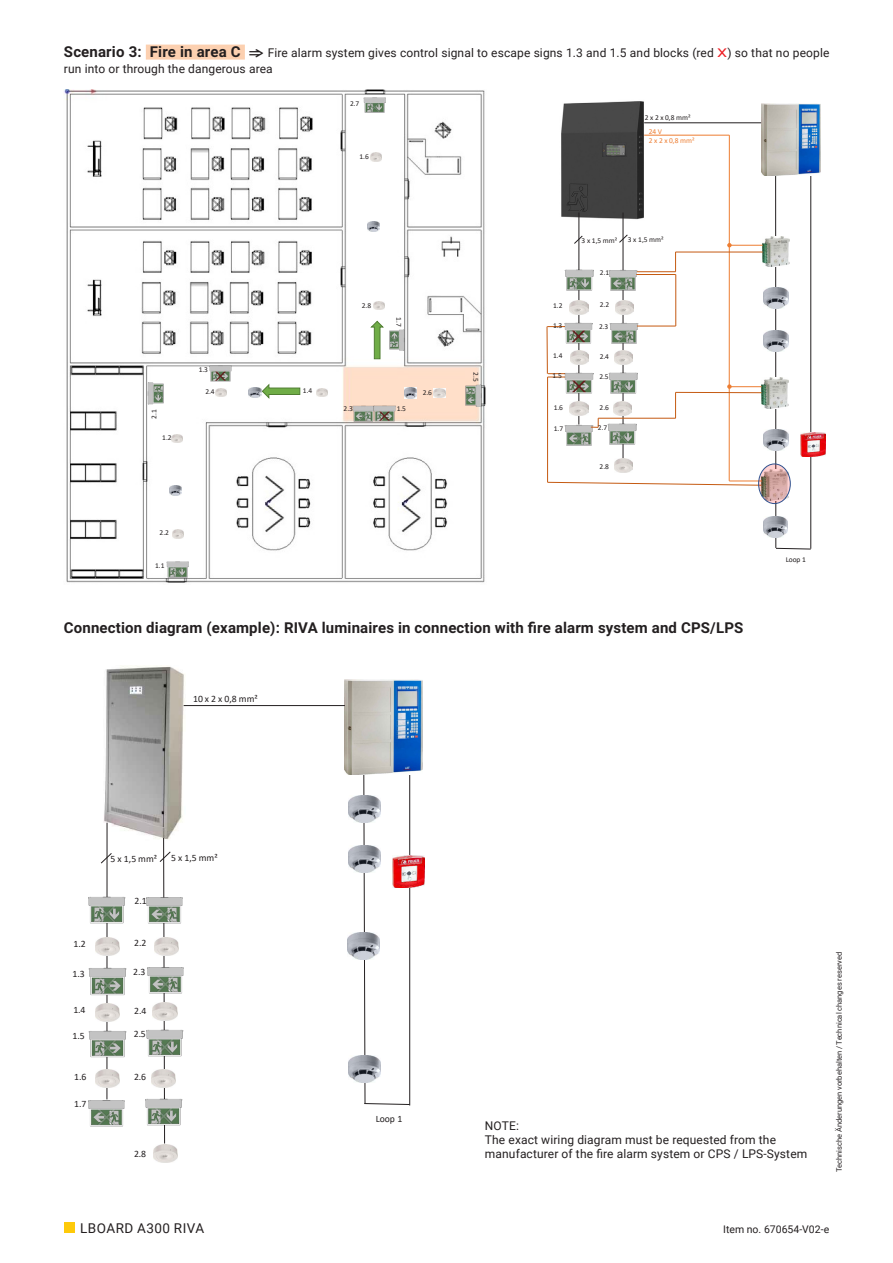
<style>
.page{position:relative;width:893px;height:1263px;background:#fff}
.page>*{position:absolute;margin:0;border:0;box-sizing:border-box;transform-origin:0 0}
.t1{font:700 15px "Roboto";letter-spacing:.01em;color:#231f20}
.t2{font:13.5px "Roboto";letter-spacing:.035em;color:#231f20}
.t3{font:12px/14.4px "Roboto";letter-spacing:.01em;color:#231f20}
.t4{font:10.5px "Roboto";color:#231f20}
.t5{font:9.75px "Calibri";letter-spacing:.005em;color:#231f20}
.t6{font:7.5px "Calibri";letter-spacing:.005em;color:#231f20}
.t7{font:7.5px "Roboto";color:#231f20}
.t8{font:7.5px/8.9px "Calibri";color:#ed7d31}
.s1{font-weight:900;color:#ee1d23}
</style>
<div class="page">
<div style="left:64px;top:1222px;width:10px;height:11px;background:#feca0a"></div>
<div style="left:146px;top:45px;width:99px;height:15px;background:#fcd0b0"></div>
<img style="left:64px;top:89px;width:422px;height:494px">
<img style="left:352px;top:406px;width:43px;height:15px">
<img style="left:363px;top:97px;width:22px;height:16px">
<img style="left:465px;top:385px;width:16px;height:22px">
<img style="left:166px;top:562px;width:22px;height:15px">
<img style="left:148px;top:382px;width:15px;height:22px">
<svg style="left:370px;top:153px;width:12px;height:8px"></svg>
<svg style="left:373px;top:301px;width:12px;height:9px"></svg>
<svg style="left:172px;top:434px;width:11px;height:8px"></svg>
<svg style="left:434px;top:389px;width:11px;height:8px"></svg>
<svg style="left:172px;top:530px;width:12px;height:8px"></svg>
<svg style="left:316px;top:388px;width:11px;height:9px"></svg>
<svg style="left:216px;top:388px;width:11px;height:9px"></svg>
<img style="left:389px;top:329px;width:16px;height:22px">
<img style="left:209px;top:366px;width:22px;height:15px">
<svg style="left:369px;top:320px;width:15px;height:40px"></svg>
<img style="left:561px;top:101px;width:86px;height:123px">
<hr style="left:579px;top:212px;width:1px;height:212px;background:#231f20">
<svg style="left:547px;top:326px;width:17px;height:1px"></svg>
<svg style="left:776px;top:548px;width:34px;height:1px"></svg>
<hr style="left:810px;top:143px;width:1px;height:406px;background:#231f20">
<hr style="left:775px;top:175px;width:1px;height:373px;background:#231f20">
<hr style="left:623px;top:212px;width:1px;height:246px;background:#231f20">
<img style="left:761px;top:103px;width:59px;height:72px">
<img style="left:761px;top:377px;width:27px;height:31px">
<img style="left:801px;top:432px;width:25px;height:25px">
<img style="left:609px;top:269px;width:29px;height:21px">
<img style="left:564px;top:269px;width:29px;height:21px">
<img style="left:763px;top:236px;width:26px;height:31px">
<img style="left:764px;top:287px;width:24px;height:21px">
<img style="left:764px;top:331px;width:24px;height:21px">
<img style="left:761px;top:470px;width:27px;height:31px">
<img style="left:764px;top:429px;width:24px;height:21px">
<img style="left:763px;top:517px;width:25px;height:20px">
<img style="left:609px;top:322px;width:29px;height:21px">
<img style="left:608px;top:372px;width:30px;height:21px">
<img style="left:564px;top:424px;width:29px;height:22px">
<img style="left:570px;top:301px;width:18px;height:14px">
<img style="left:614px;top:350px;width:19px;height:14px">
<img style="left:570px;top:351px;width:19px;height:14px">
<img style="left:615px;top:300px;width:19px;height:14px">
<img style="left:613px;top:402px;width:19px;height:14px">
<img style="left:570px;top:401px;width:18px;height:14px">
<img style="left:614px;top:459px;width:19px;height:14px">
<hr style="left:644px;top:123px;width:117px;height:1px;background:#231f20">
<hr style="left:729px;top:135px;width:1px;height:346px;background:#ed7d31">
<hr style="left:730px;top:386px;width:31px;height:1px;background:#ed7d31">
<hr style="left:729px;top:481px;width:33px;height:1px;background:#ed7d31">
<hr style="left:644px;top:135px;width:85px;height:1px;background:#ed7d31">
<img style="left:608px;top:424px;width:29px;height:21px">
<hr style="left:675px;top:252px;width:88px;height:1px;background:#c55a11">
<svg style="left:675px;top:252px;width:1px;height:19px"></svg>
<hr style="left:637px;top:271px;width:39px;height:1px;background:#c55a11">
<hr style="left:636px;top:274px;width:40px;height:1px;background:#c55a11">
<hr style="left:675px;top:274px;width:1px;height:52px;background:#c55a11">
<hr style="left:637px;top:326px;width:39px;height:1px;background:#c55a11">
<hr style="left:676px;top:392px;width:85px;height:1px;background:#c55a11">
<svg style="left:727px;top:243px;width:5px;height:4px"></svg>
<svg style="left:675px;top:392px;width:1px;height:26px"></svg>
<hr style="left:598px;top:418px;width:78px;height:1px;background:#c55a11">
<svg style="left:591px;top:418px;width:8px;height:10px"></svg>
<svg style="left:547px;top:482px;width:211px;height:4px"></svg>
<svg style="left:548px;top:373px;width:17px;height:5px"></svg>
<hr style="left:547px;top:377px;width:1px;height:105px;background:#c55a11">
<hr style="left:547px;top:327px;width:1px;height:47px;background:#c55a11">
<svg style="left:727px;top:384px;width:5px;height:5px"></svg>
<hr style="left:731px;top:245px;width:32px;height:1px;background:#ed7d31">
<div style="left:759px;top:464px;width:31px;height:40px;background:#f00;border-radius:50%;opacity:.18"></div>
<div style="left:758px;top:463px;width:33px;height:41px;border:1px solid #2f528f;border-radius:50%"></div>
<svg style="left:169px;top:485px;width:13px;height:11px"></svg>
<svg style="left:249px;top:383px;width:52px;height:17px"></svg>
<svg style="left:367px;top:221px;width:13px;height:11px"></svg>
<svg style="left:404px;top:388px;width:13px;height:10px"></svg>
<img style="left:565px;top:372px;width:28px;height:21px">
<img style="left:564px;top:322px;width:29px;height:21px">
<svg style="left:574px;top:235px;width:9px;height:9px"></svg>
<svg style="left:619px;top:234px;width:9px;height:9px"></svg>
<img style="left:104px;top:666px;width:81px;height:175px">
<hr style="left:107px;top:823px;width:1px;height:276px;background:#231f20">
<svg style="left:363px;top:774px;width:47px;height:331px"></svg>
<img style="left:345px;top:680px;width:77px;height:94px">
<img style="left:392px;top:855px;width:33px;height:33px">
<img style="left:146px;top:897px;width:37px;height:27px">
<img style="left:89px;top:968px;width:38px;height:27px">
<img style="left:88px;top:896px;width:38px;height:28px">
<img style="left:348px;top:795px;width:32px;height:28px">
<img style="left:348px;top:845px;width:32px;height:27px">
<img style="left:348px;top:933px;width:32px;height:27px">
<img style="left:348px;top:1055px;width:32px;height:27px">
<img style="left:89px;top:1030px;width:38px;height:27px">
<img style="left:147px;top:967px;width:37px;height:27px">
<img style="left:146px;top:1029px;width:38px;height:28px">
<img style="left:88px;top:1099px;width:37px;height:28px">
<img style="left:95px;top:938px;width:25px;height:18px">
<img style="left:153px;top:1003px;width:24px;height:17px">
<img style="left:95px;top:1003px;width:25px;height:18px">
<img style="left:154px;top:937px;width:24px;height:19px">
<img style="left:152px;top:1069px;width:24px;height:19px">
<img style="left:95px;top:1069px;width:24px;height:18px">
<img style="left:153px;top:1144px;width:24px;height:19px">
<hr style="left:184px;top:705px;width:161px;height:1px;background:#231f20">
<img style="left:145px;top:1098px;width:38px;height:28px">
<svg style="left:101px;top:852px;width:11px;height:12px"></svg>
<svg style="left:159px;top:837px;width:12px;height:307px"></svg>
<p class="t1" style="left:64px;top:41px;width:178px">Scenario 3: Fire in area C</p>
<p class="t3" style="left:64px;top:45px;width:767px;line-height:15.6px;text-indent:204px">Fire alarm system gives control signal to escape signs 1.3 and 1.5 and blocks (red <span class="s1">X</span>) so that no people run into or through the dangerous area</p>
<p class="t6" style="left:350px;top:98px;width:11px">2.7</p>
<p class="t6" style="left:359px;top:151px;width:11px">1.6</p>
<p class="t6" style="left:149px;top:419px;width:11px;rotate:-90deg">2.1</p>
<p class="t6" style="left:162px;top:432px;width:11px">1.2</p>
<p class="t6" style="left:199px;top:364px;width:11px">1.3</p>
<p class="t6" style="left:205px;top:386px;width:11px">2.4</p>
<p class="t6" style="left:303px;top:386px;width:11px">1.4</p>
<p class="t6" style="left:362px;top:300px;width:11px">2.8</p>
<p class="t6" style="left:404px;top:317px;width:11px;rotate:90deg">1.7</p>
<p class="t6" style="left:344px;top:404px;width:11px">2.3</p>
<p class="t6" style="left:397px;top:403px;width:11px">1.5</p>
<p class="t6" style="left:423px;top:388px;width:11px">2.6</p>
<p class="t6" style="left:160px;top:528px;width:11px">2.2</p>
<p class="t6" style="left:155px;top:560px;width:11px">1.1</p>
<p class="t6" style="left:481px;top:372px;width:11px;rotate:90deg">2.5</p>
<p class="t6" style="left:645px;top:112px;width:47px">2 x 2 x 0,8 mm²</p>
<p class="t8" style="left:649px;top:127px;width:47px">24 V<br>2 x 2 x 0,8 mm²</p>
<p class="t6" style="left:582px;top:235px;width:37px">3 x 1,5 mm²</p>
<p class="t6" style="left:628px;top:234px;width:37px">3 x 1,5 mm²</p>
<p class="t6" style="left:600px;top:267px;width:11px">2.1</p>
<p class="t6" style="left:553px;top:300px;width:11px">1.2</p>
<p class="t6" style="left:600px;top:300px;width:11px">2.2</p>
<p class="t6" style="left:553px;top:320px;width:11px">1.3</p>
<p class="t6" style="left:599px;top:322px;width:11px">2.3</p>
<p class="t6" style="left:553px;top:350px;width:11px">1.4</p>
<p class="t6" style="left:600px;top:351px;width:11px">2.4</p>
<p class="t6" style="left:552px;top:370px;width:11px">1.5</p>
<p class="t6" style="left:599px;top:371px;width:11px">2.5</p>
<p class="t6" style="left:554px;top:402px;width:11px">1.6</p>
<p class="t6" style="left:554px;top:423px;width:11px">1.7</p>
<p class="t6" style="left:600px;top:402px;width:11px">2.6</p>
<p class="t6" style="left:598px;top:422px;width:11px">2.7</p>
<p class="t6" style="left:600px;top:461px;width:11px">2.8</p>
<p class="t1" style="left:64px;top:617px;width:681px">Connection diagram (example): RIVA luminaires in connection with fire alarm system and CPS/LPS</p>
<p class="t5" style="left:193px;top:692px;width:66px">10 x 2 x 0,8 mm²</p>
<p class="t6" style="left:786px;top:554px;width:22px">Loop 1</p>
<p class="t5" style="left:111px;top:852px;width:48px">5 x 1,5 mm²</p>
<p class="t5" style="left:171px;top:851px;width:48px">5 x 1,5 mm²</p>
<p class="t5" style="left:134px;top:894px;width:14px">2.1</p>
<p class="t5" style="left:73px;top:937px;width:14px">1.2</p>
<p class="t5" style="left:134px;top:936px;width:14px">2.2</p>
<p class="t5" style="left:73px;top:966px;width:14px">1.3</p>
<p class="t5" style="left:133px;top:965px;width:14px">2.3</p>
<p class="t5" style="left:73px;top:1003px;width:14px">1.4</p>
<p class="t5" style="left:134px;top:1003px;width:14px">2.4</p>
<p class="t5" style="left:73px;top:1029px;width:14px">1.5</p>
<p class="t5" style="left:134px;top:1027px;width:14px">2.5</p>
<p class="t5" style="left:74px;top:1070px;width:14px">1.6</p>
<p class="t5" style="left:74px;top:1097px;width:14px">1.7</p>
<p class="t5" style="left:134px;top:1070px;width:14px">2.6</p>
<p class="t5" style="left:134px;top:1147px;width:14px">2.8</p>
<p class="t5" style="left:376px;top:1111px;width:28px">Loop 1</p>
<p class="t3" style="left:485px;top:1118px;width:324px">NOTE:<br>The exact wiring diagram must be requested from the manufacturer of the fire alarm system or CPS / LPS-System</p>
<p class="t7" style="left:834px;top:1172px;width:222px;rotate:-90deg">Technische Änderungen vorbehalten / Technical changes reserved</p>
<p class="t2" style="left:80px;top:1219px;width:126px">LBOARD A300 RIVA</p>
<p class="t4" style="left:723px;top:1222px;width:108px">Item no. 670654-V02-e</p>
</div>
